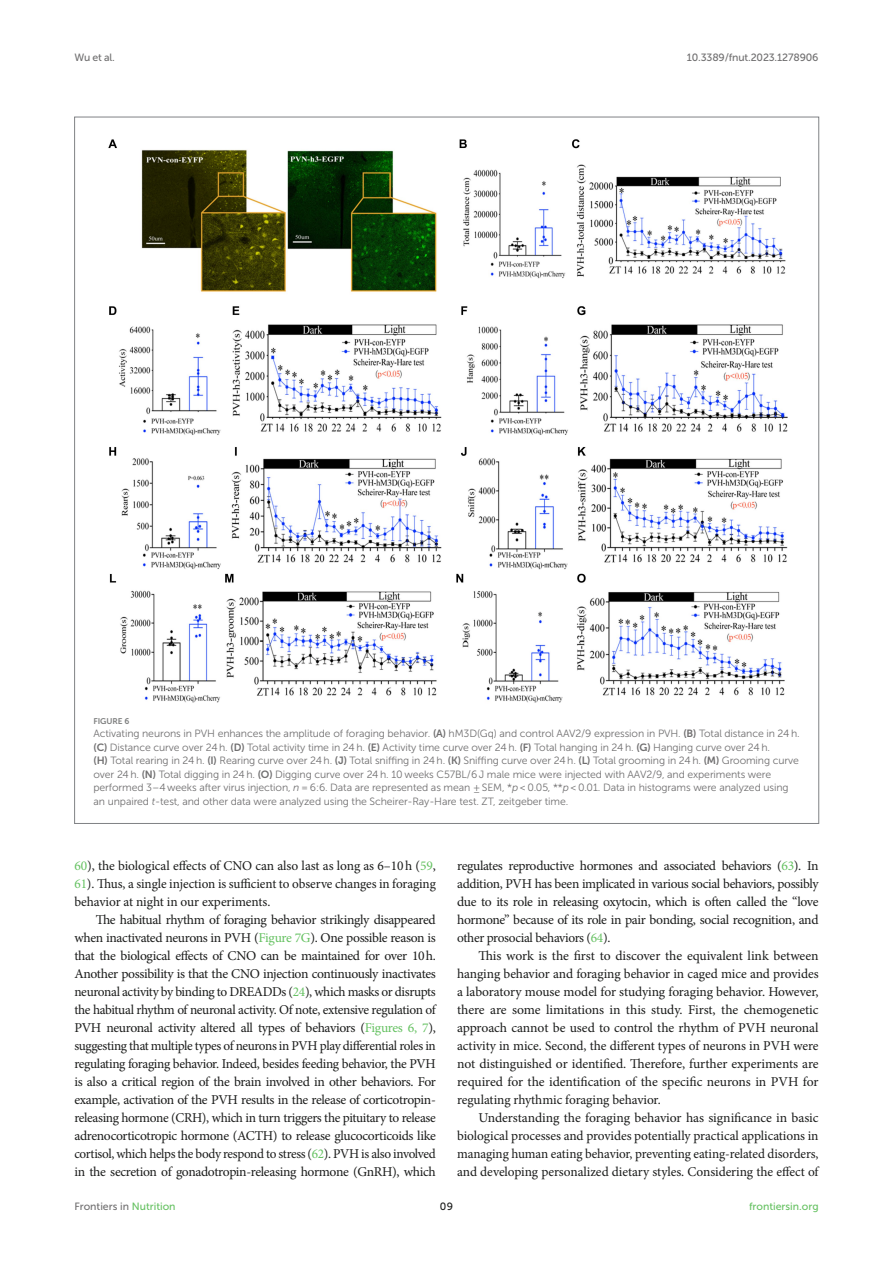
<style>
.page{position:relative;width:893px;height:1263px;background:#fff}
.page>*{position:absolute;margin:0;border:0;box-sizing:border-box;transform-origin:0 0}
.TEXT{font:13.5px/18px "Minion Pro";letter-spacing:-.015em;color:#1b1c1b;text-align:justify}
.FIG_LEG{font:10.5px/13.5px "Museo Sans 300";letter-spacing:-.01em;color:#706f70}
.t1{font:10.5px "Museo Sans 500";letter-spacing:-.015em;color:#706f70}
.t2{font:10.5px "Museo Sans 500";color:#65c161}
.t3{font:10.5px "Museo Sans 500";color:#1b1c1b}
.FIG_HD{font:8.25px "Museo Sans 700";letter-spacing:-.01em;color:#7e7f7f}
.s1{font-family:"Museo Sans 700"}
.s2{font-style:italic}
.s3{color:#65c161}
</style>
<div class="page">
<img style="left:108px;top:139px;width:680px;height:564px">
<p class="t1" style="left:74px;top:51px;width:42px">Wu et al.</p>
<p class="t1" style="left:687px;top:51px;width:133px">10.3389/fnut.2023.1278906</p>
<p class="FIG_HD" style="left:94px;top:716px;width:37px">FIGURE 6</p>
<p class="FIG_LEG" style="left:94px;top:727px;width:708px">Activating neurons in PVH enhances the amplitude of foraging behavior. <span class="s1">(A)</span> hM3D(Gq) and control AAV2/9 expression in PVH. <span class="s1">(B)</span> Total distance in 24 h. <span class="s1">(C)</span> Distance curve over 24 h. <span class="s1">(D)</span> Total activity time in 24 h. <span class="s1">(E)</span> Activity time curve over 24 h. <span class="s1">(F)</span> Total hanging in 24 h. <span class="s1">(G)</span> Hanging curve over 24 h.<br><span class="s1">(H)</span> Total rearing in 24 h. <span class="s1">(I)</span> Rearing curve over 24 h. <span class="s1">(J)</span> Total sniffing in 24 h. <span class="s1">(K)</span> Sniffing curve over 24 h. <span class="s1">(L)</span> Total grooming in 24 h. <span class="s1">(M)</span> Grooming curve over 24 h. <span class="s1">(N)</span> Total digging in 24 h. <span class="s1">(O)</span> Digging curve over 24 h. 10 weeks C57BL/6 J male mice were injected with AAV2/9, and experiments were performed 3–4 weeks after virus injection, <span class="s2">n</span> = 6:6. Data are represented as mean ± SEM, *<span class="s2">p</span> &lt; 0.05, **<span class="s2">p</span> &lt; 0.01. Data in histograms were analyzed using an unpaired <span class="s2">t</span>-test, and other data were analyzed using the Scheirer-Ray-Hare test. ZT, zeitgeber time.</p>
<p class="TEXT" style="left:74px;top:857px;width:363px"><span class="s3">60</span>), the biological effects of CNO can also last as long as 6–10h (<span class="s3">59</span>, <span class="s3">61</span>). Thus, a single injection is sufficient to observe changes in foraging behavior at night in our experiments.</p>
<p class="TEXT" style="left:74px;top:911px;width:363px;text-indent:21px">The habitual rhythm of foraging behavior strikingly disappeared when inactivated neurons in PVH (<span class="s3">Figure 7G</span>). One possible reason is that the biological effects of CNO can be maintained for over 10h.<br>Another possibility is that the CNO injection continuously inactivates neuronal activity by binding to DREADDs (<span class="s3">24</span>), which masks or disrupts the habitual rhythm of neuronal activity. Of note, extensive regulation of PVH neuronal activity altered all types of behaviors (<span class="s3">Figures 6, 7</span>), suggesting that multiple types of neurons in PVH play differential roles in regulating foraging behavior. Indeed, besides feeding behavior, the PVH is also a critical region of the brain involved in other behaviors. For example, activation of the PVH results in the release of corticotropin&shy;releasing hormone (CRH), which in turn triggers the pituitary to release adrenocorticotropic hormone (ACTH) to release glucocorticoids like cortisol, which helps the body respond to stress (<span class="s3">62</span>). PVH is also involved in the secretion of gonadotropin-releasing hormone (GnRH), which</p>
<p class="TEXT" style="left:457px;top:857px;width:363px">regulates reproductive hormones and associated behaviors (<span class="s3">63</span>). In addition, PVH has been implicated in various social behaviors, possibly due to its role in releasing oxytocin, which is often called the “love hormone” because of its role in pair bonding, social recognition, and other prosocial behaviors (<span class="s3">64</span>).</p>
<p class="TEXT" style="left:457px;top:947px;width:363px;text-indent:21px">This work is the first to discover the equivalent link between hanging behavior and foraging behavior in caged mice and provides a laboratory mouse model for studying foraging behavior. However, there are some limitations in this study. First, the chemogenetic approach cannot be used to control the rhythm of PVH neuronal activity in mice. Second, the different types of neurons in PVH were not distinguished or identified. Therefore, further experiments are required for the identification of the specific neurons in PVH for regulating rhythmic foraging behavior.</p>
<p class="TEXT" style="left:457px;top:1109px;width:363px;text-indent:21px">Understanding the foraging behavior has significance in basic biological processes and provides potentially practical applications in managing human eating behavior, preventing eating-related disorders, and developing personalized dietary styles. Considering the effect of</p>
<p class="t1" style="left:74px;top:1200px;width:103px">Frontiers in <span class="s3">Nutrition</span></p>
<p class="t3" style="left:440px;top:1200px;width:15px">09</p>
<p class="t2" style="left:749px;top:1200px;width:71px">frontiersin.org</p>
</div>
